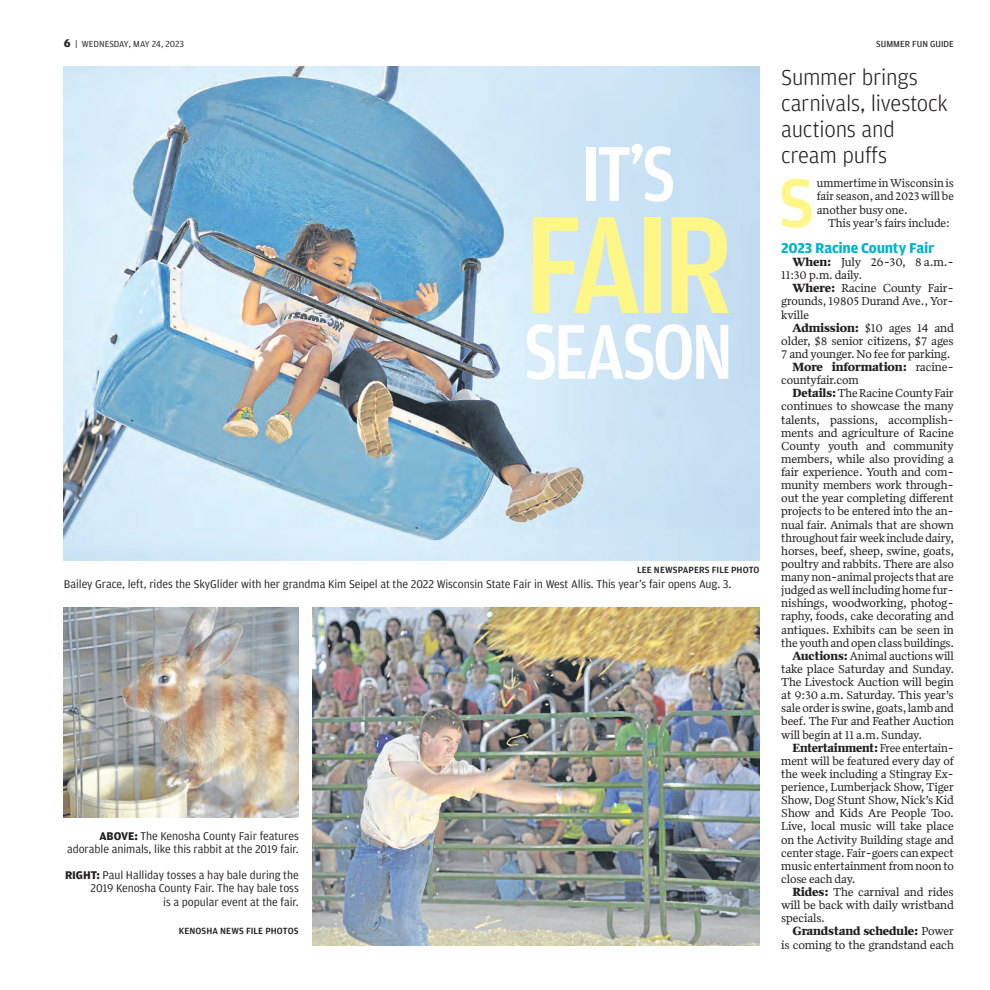
<style>
.page{position:relative;width:990px;height:990px;background:#fff}
.page>*{position:absolute;margin:0;border:0;box-sizing:border-box;transform-origin:0 0}
.t1{font:500 147px "Amplitude Cond";color:#fff688}
.t2{font:500 82.62px "Amplitude Cond";letter-spacing:-.04em;color:#fff}
.t3{font:500 72.38px "Amplitude";color:#fff688}
.t4{font:300 23px/26.2px "Amplitude";letter-spacing:-.01em;color:#231f20}
.t5{font:700 15.12px "Amplitude";letter-spacing:-.02em;color:#00b3cc}
.t6{font:11.88px/13.1px "Quiosco Two LF";letter-spacing:-.01em;color:#231f20;text-align:justify}
.t7{font:11.88px/13.1px "Amplitude";letter-spacing:-.005em;color:#231f20;text-align:right}
.t8{font:700 11.88px "Quiosco Two LF";letter-spacing:-.01em;color:#231f20}
.t9{font:500 9.62px "Amplitude";letter-spacing:.005em;color:#231f20}
.t10{font:9.38px "Amplitude";color:#231f20}
.t11{font:9.38px "Amplitude";color:#231f20}
.s1{font-weight:700;font-size:11.88px}
.s2{font-style:inherit}
.s3{font-weight:700}
.s4{font-weight:400}
</style>
<div class="page">
<img style="left:64px;top:67px;width:696px;height:494px">
<img style="left:64px;top:607px;width:235px;height:210px">
<img style="left:313px;top:607px;width:447px;height:338px">
<p class="t10" style="left:64px;top:41px;width:122px"><span class="s1">6</span> <span class="s2">|</span> WEDNESDAY, MAY 24, 2023</p>
<p class="t11" style="left:876px;top:41px;width:79px">SUMMER FUN GUIDE</p>
<h2 class="t2" style="left:581px;top:147px;width:96px">IT’S</h2>
<h1 class="t1" style="left:524px;top:217px;width:211px">FAIR</h1>
<h2 class="t2" style="left:524px;top:325px;width:211px">SEASON</h2>
<p class="t9" style="left:637px;top:566px;width:124px">LEE NEWSPAPERS FILE PHOTO</p>
<p class="t7" style="left:64px;top:579px;width:669px">Bailey Grace, left, rides the SkyGlider with her grandma Kim Seipel at the 2022 Wisconsin State Fair in West Allis. This year’s fair opens Aug. 3.</p>
<p class="t7" style="left:67px;top:831px;width:233px"><span class="s3">ABOVE:</span> The Kenosha County Fair features adorable animals, like this rabbit at the 2019 fair.</p>
<p class="t7" style="left:65px;top:870px;width:235px"><span class="s3">RIGHT:</span> Paul Halliday tosses a hay bale during the<br>2019 Kenosha County Fair. The hay bale toss<br>is a popular event at the fair.</p>
<p class="t9" style="left:179px;top:927px;width:122px">KENOSHA NEWS FILE PHOTOS</p>
<h3 class="t4" style="left:781px;top:66px;width:168px">Summer brings carnivals, livestock auctions and cream puffs</h3>
<h3 class="t3" style="left:778px;top:180px;width:38px">S</h3>
<p class="t6" style="left:817px;top:178px;width:139px">ummertime inWisconsin is fair season, and 2023 will be another busy one.</p>
<p class="t6" style="left:828px;top:217px;width:123px">This year’s fairs include:</p>
<p class="t5" style="left:781px;top:243px;width:155px">2023 Racine County Fair</p>
<p class="t6" style="left:781px;top:257px;width:174px;text-indent:11px"><span class="s3">When:</span> July 26-30, 8 a.m.-<br>11:30 p.m. daily.</p>
<p class="t6" style="left:781px;top:283px;width:174px;text-indent:11px"><span class="s3">Where:</span> Racine County Fair&shy;grounds, 19805 Durand Ave., Yor&shy;kville</p>
<p class="t6" style="left:792px;top:322px;width:163px"><span class="s3">Admission:</span> $10 ages 14 and</p>
<p class="t6" style="left:781px;top:335px;width:174px">older, $8 senior citizens, $7 ages</p>
<p class="t6" style="left:781px;top:349px;width:171px">7 and younger. No fee for parking.</p>
<p class="t8" style="left:792px;top:363px;width:163px">More information: <span class="s4">racine-</span></p>
<p class="t6" style="left:781px;top:375px;width:79px">countyfair.com</p>
<p class="t6" style="left:792px;top:388px;width:163px"><span class="s3">Details:</span>The Racine County Fair</p>
<p class="t6" style="left:781px;top:401px;width:174px">continues to showcase the many</p>
<p class="t6" style="left:781px;top:414px;width:174px">talents, passions, accomplish-</p>
<p class="t6" style="left:781px;top:427px;width:174px">ments and agriculture of Racine</p>
<p class="t6" style="left:781px;top:440px;width:174px">County youth and community</p>
<p class="t6" style="left:781px;top:454px;width:174px">members, while also providing a</p>
<p class="t6" style="left:781px;top:467px;width:174px">fair experience. Youth and com-</p>
<p class="t6" style="left:781px;top:480px;width:174px">munity members work through-</p>
<p class="t6" style="left:781px;top:493px;width:174px">out the year completing different</p>
<p class="t6" style="left:781px;top:506px;width:174px">projects to be entered into the an-</p>
<p class="t6" style="left:781px;top:519px;width:174px">nual fair. Animals that are shown</p>
<p class="t6" style="left:781px;top:532px;width:174px">throughout fairweekinclude dairy,</p>
<p class="t6" style="left:781px;top:545px;width:174px">horses, beef, sheep, swine, goats,</p>
<p class="t6" style="left:781px;top:559px;width:174px">poultry and rabbits. There are also</p>
<p class="t6" style="left:781px;top:572px;width:174px">many non-animal projects that are</p>
<p class="t6" style="left:781px;top:585px;width:174px">judged as wellincluding home fur-</p>
<p class="t6" style="left:781px;top:598px;width:174px">nishings, woodworking, photog-</p>
<p class="t6" style="left:781px;top:611px;width:174px">raphy, foods, cake decorating and</p>
<p class="t6" style="left:781px;top:624px;width:174px">antiques. Exhibits can be seen in</p>
<p class="t6" style="left:781px;top:637px;width:174px">the youth and open class buildings.</p>
<p class="t6" style="left:792px;top:650px;width:163px"><span class="s3">Auctions:</span> Animal auctions will</p>
<p class="t6" style="left:781px;top:664px;width:174px">take place Saturday and Sunday.</p>
<p class="t6" style="left:781px;top:677px;width:174px">The Livestock Auction will begin</p>
<p class="t6" style="left:781px;top:690px;width:174px">at 9:30 a.m. Saturday. This year’s</p>
<p class="t6" style="left:781px;top:703px;width:174px">sale orderis swine, goats,lamb and</p>
<p class="t6" style="left:781px;top:716px;width:174px">beef. The Fur and Feather Auction</p>
<p class="t6" style="left:781px;top:729px;width:142px">will begin at 11 a.m. Sunday.</p>
<p class="t8" style="left:792px;top:743px;width:163px">Entertainment:<span class="s4">Free entertain-</span></p>
<p class="t6" style="left:781px;top:755px;width:174px">ment will be featured every day of</p>
<p class="t6" style="left:781px;top:769px;width:174px">the week including a Stingray Ex-</p>
<p class="t6" style="left:781px;top:782px;width:174px">perience, Lumberjack Show, Tiger</p>
<p class="t6" style="left:781px;top:795px;width:174px">Show, Dog Stunt Show, Nick’s Kid</p>
<p class="t6" style="left:781px;top:808px;width:174px">Show and Kids Are People Too.</p>
<p class="t6" style="left:781px;top:821px;width:174px">Live, local music will take place</p>
<p class="t6" style="left:781px;top:834px;width:174px">on the Activity Building stage and</p>
<p class="t6" style="left:781px;top:847px;width:174px">center stage. Fair-goers can expect</p>
<p class="t6" style="left:781px;top:860px;width:174px">music entertainment from noon to</p>
<p class="t6" style="left:781px;top:874px;width:76px">close each day.</p>
<p class="t6" style="left:792px;top:887px;width:163px"><span class="s3">Rides:</span> The carnival and rides</p>
<p class="t6" style="left:781px;top:900px;width:174px">will be back with daily wristband</p>
<p class="t6" style="left:781px;top:913px;width:45px">specials.</p>
<p class="t8" style="left:792px;top:927px;width:163px">Grandstand schedule: <span class="s4">Power</span></p>
<p class="t6" style="left:781px;top:939px;width:174px">is coming to the grandstand each</p>
</div>
